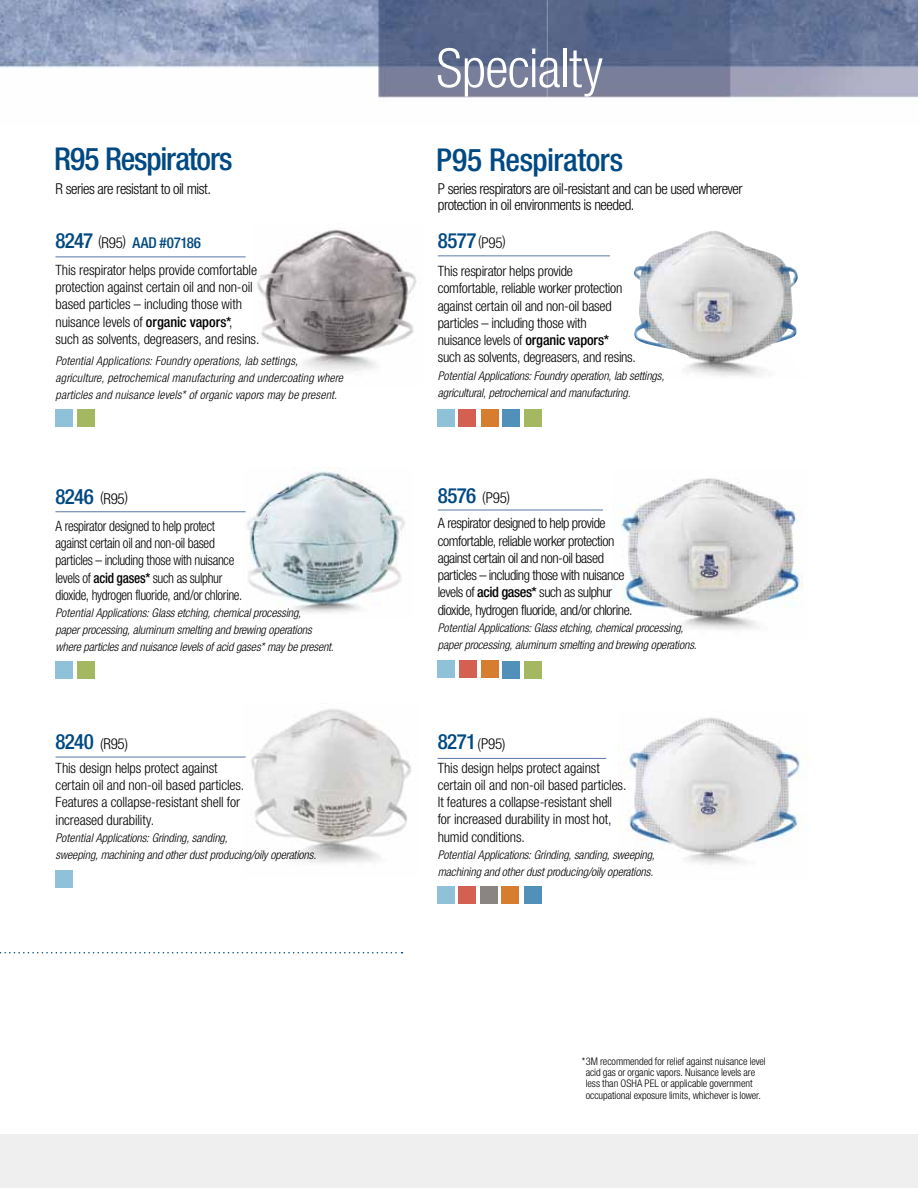
<style>
.page{position:relative;width:918px;height:1188px;background:#fff}
.page>*{position:absolute;margin:0;border:0;box-sizing:border-box;transform-origin:0 0}
.t1{font:300 condensed 54px "Helvetica Neue LT Std";letter-spacing:-.01em;color:#fff}
.t2{font:500 condensed 31.5px "Helvetica Neue LT Std";letter-spacing:-.02em;color:#004982}
.t3{font:300 condensed 15px/16.5px "Helvetica Neue LT Std";letter-spacing:-.03em;color:#000}
.t4{font:500 condensed 15px "Helvetica Neue LT Std";letter-spacing:-.015em;color:#004982}
.t5{font:300 condensed 15px "Helvetica Neue LT Std";color:#080808}
.t6{font:300 condensed 14.25px/17.2px "Helvetica Neue LT Std";letter-spacing:-.015em;color:#000}
.t7{font:300 condensed 14.25px/17.2px "Helvetica Neue LT Std";letter-spacing:-.035em;color:#000}
.t8{font:300 condensed 14.25px/17.2px "Helvetica Neue LT Std";letter-spacing:-.015em;color:#000;scale:.93 1}
.t9{font:italic 300 condensed 12px/17.2px "Helvetica Neue LT Std";letter-spacing:-.005em;color:#000}
.t10{font:italic 300 condensed 12px/17.2px "Helvetica Neue LT Std";letter-spacing:.015em;color:#000}
.t11{font:300 condensed 10.5px/11.2px "Helvetica Neue LT Std";letter-spacing:-.01em;color:#000}
.s1{font-size:21px}
.s2{font-weight:300;color:#000}
.s3{font-weight:500}
.s4{font-weight:500;font-size:21px;color:#004982}
</style>
<div class="page">
<img style="left:0;top:0;width:918px;height:98px">
<hr style="left:547px;top:0;width:1px;height:123px;background:#fff">
<div style="left:0;top:1135px;width:918px;height:53px;background:#efefef"></div>
<img style="left:243px;top:709px;width:168px;height:154px">
<svg style="left:0;top:952px;width:402px;height:1px"></svg>
<img style="left:626px;top:717px;width:182px;height:148px">
<img style="left:257px;top:229px;width:160px;height:142px">
<hr style="left:56px;top:257px;width:190px;height:1px;background:#5a77a7">
<div style="left:56px;top:409px;width:17px;height:18px;background:#8fc2d9"></div>
<div style="left:77px;top:409px;width:18px;height:18px;background:#a4b862"></div>
<img style="left:244px;top:468px;width:161px;height:145px">
<hr style="left:56px;top:511px;width:190px;height:1px;background:#5a77a7">
<div style="left:56px;top:662px;width:17px;height:17px;background:#8fc2d9"></div>
<div style="left:77px;top:662px;width:18px;height:17px;background:#a4b862"></div>
<hr style="left:56px;top:757px;width:190px;height:1px;background:#5a77a7">
<div style="left:56px;top:870px;width:17px;height:18px;background:#8fc2d9"></div>
<img style="left:612px;top:478px;width:191px;height:152px">
<hr style="left:438px;top:510px;width:165px;height:1px;background:#5a77a7">
<div style="left:438px;top:661px;width:17px;height:17px;background:#8fc2d9"></div>
<div style="left:459px;top:661px;width:18px;height:17px;background:#d46051"></div>
<div style="left:482px;top:661px;width:17px;height:17px;background:#d77d30"></div>
<div style="left:503px;top:661px;width:17px;height:18px;background:#5190b8"></div>
<div style="left:525px;top:661px;width:17px;height:18px;background:#a4b862"></div>
<hr style="left:438px;top:758px;width:168px;height:1px;background:#5a77a7">
<div style="left:437px;top:887px;width:17px;height:17px;background:#8fc2d9"></div>
<div style="left:459px;top:887px;width:17px;height:17px;background:#d46051"></div>
<div style="left:481px;top:887px;width:17px;height:17px;background:#8a8583"></div>
<div style="left:502px;top:887px;width:17px;height:17px;background:#d77d30"></div>
<div style="left:524px;top:887px;width:17px;height:17px;background:#5190b8"></div>
<img style="left:634px;top:231px;width:164px;height:146px">
<div style="left:437px;top:409px;width:17px;height:18px;background:#8fc2d9"></div>
<div style="left:459px;top:409px;width:17px;height:18px;background:#d46051"></div>
<div style="left:481px;top:409px;width:17px;height:18px;background:#d77d30"></div>
<div style="left:502px;top:409px;width:17px;height:18px;background:#5190b8"></div>
<div style="left:524px;top:409px;width:17px;height:18px;background:#a4b862"></div>
<hr style="left:438px;top:255px;width:172px;height:1px;background:#5a77a7">
<h1 class="t1" style="left:436px;top:37px;width:168px">Specialty</h1>
<h2 class="t2" style="left:54px;top:140px;width:180px">R95 Respirators</h2>
<h2 class="t2" style="left:436px;top:141px;width:188px">P95 Respirators</h2>
<p class="t3" style="left:56px;top:180px;width:157px">R series are resistant to oil mist.</p>
<p class="t4" style="left:56px;top:234px;width:147px"><span class="s1">8247</span> <sup>(</sup><span class="s2">R95</span><sup>)</sup> AAD #07186</p>
<p class="t6" style="left:56px;top:261px;width:205px">This respirator helps provide comfortable protection against certain oil and non-oil based particles – including those with nuisance levels of <span class="s3">organic vapors*</span>, such as solvents, degreasers, and resins.</p>
<p class="t10" style="left:56px;top:352px;width:289px">Potential Applications: Foundry operations, lab settings, agriculture, petrochemical manufacturing and undercoating where particles and nuisance levels* of organic vapors may be present.</p>
<p class="t3" style="left:56px;top:490px;width:74px"><span class="s4">8246</span> (R95)</p>
<p class="t8" style="left:56px;top:517px;width:202px">A respirator designed to help protect against certain oil and non-oil based particles – including those with nuisance levels of <span class="s3">acid gases*</span> such as sulphur dioxide, hydrogen fluoride, and/or chlorine.</p>
<p class="t9" style="left:56px;top:604px;width:280px">Potential Applications: Glass etching, chemical processing,<br>paper processing, aluminum smelting and brewing operations where particles and nuisance levels of acid gases* may be present.</p>
<p class="t3" style="left:438px;top:180px;width:306px">P series respirators are oil-resistant and can be used wherever protection in oil environments is needed.</p>
<p class="t5" style="left:438px;top:234px;width:70px"><span class="s4">8577</span>(P95)</p>
<p class="t6" style="left:438px;top:262px;width:200px">This respirator helps provide comfortable, reliable worker protection against certain oil and non-oil based particles – including those with<br>nuisance levels of <span class="s3">organic vapors*<br></span>such as solvents, degreasers, and resins.</p>
<p class="t9" style="left:438px;top:367px;width:228px">Potential Applications: Foundry operation, lab settings, agricultural, petrochemical and manufacturing.</p>
<p class="t3" style="left:438px;top:490px;width:74px"><span class="s4">8576</span> (P95)</p>
<p class="t7" style="left:438px;top:515px;width:196px">A respirator designed to help provide comfortable, reliable worker protection against certain oil and non-oil based particles – including those with nuisance levels of <span class="s3">acid gases*</span> such as sulphur dioxide, hydrogen fluoride, and/or chlorine.</p>
<p class="t9" style="left:438px;top:619px;width:261px">Potential Applications: Glass etching, chemical processing, paper processing, aluminum smelting and brewing operations.</p>
<p class="t3" style="left:56px;top:735px;width:74px"><span class="s4">8240</span> (R95)</p>
<p class="t3" style="left:438px;top:736px;width:69px"><span class="s4">8271</span>(P95)</p>
<p class="t6" style="left:56px;top:759px;width:190px">This design helps protect against certain oil and non-oil based particles.<br>Features a collapse-resistant shell for increased durability.</p>
<p class="t9" style="left:56px;top:829px;width:262px">Potential Applications: Grinding, sanding,<br>sweeping, machining and other dust producing/oily operations.</p>
<p class="t6" style="left:438px;top:759px;width:190px">This design helps protect against certain oil and non-oil based particles.<br>It features a collapse-resistant shell for increased durability in most hot, humid conditions.</p>
<p class="t9" style="left:438px;top:846px;width:219px">Potential Applications: Grinding, sanding, sweeping, machining and other dust producing/oily operations.</p>
<p class="t11" style="left:586px;top:1056px;width:182px;text-indent:-4px">*3M recommended for relief against nuisance level acid gas or organic vapors. Nuisance levels are less than OSHA PEL or applicable government occupational exposure limits, whichever is lower.</p>
</div>
